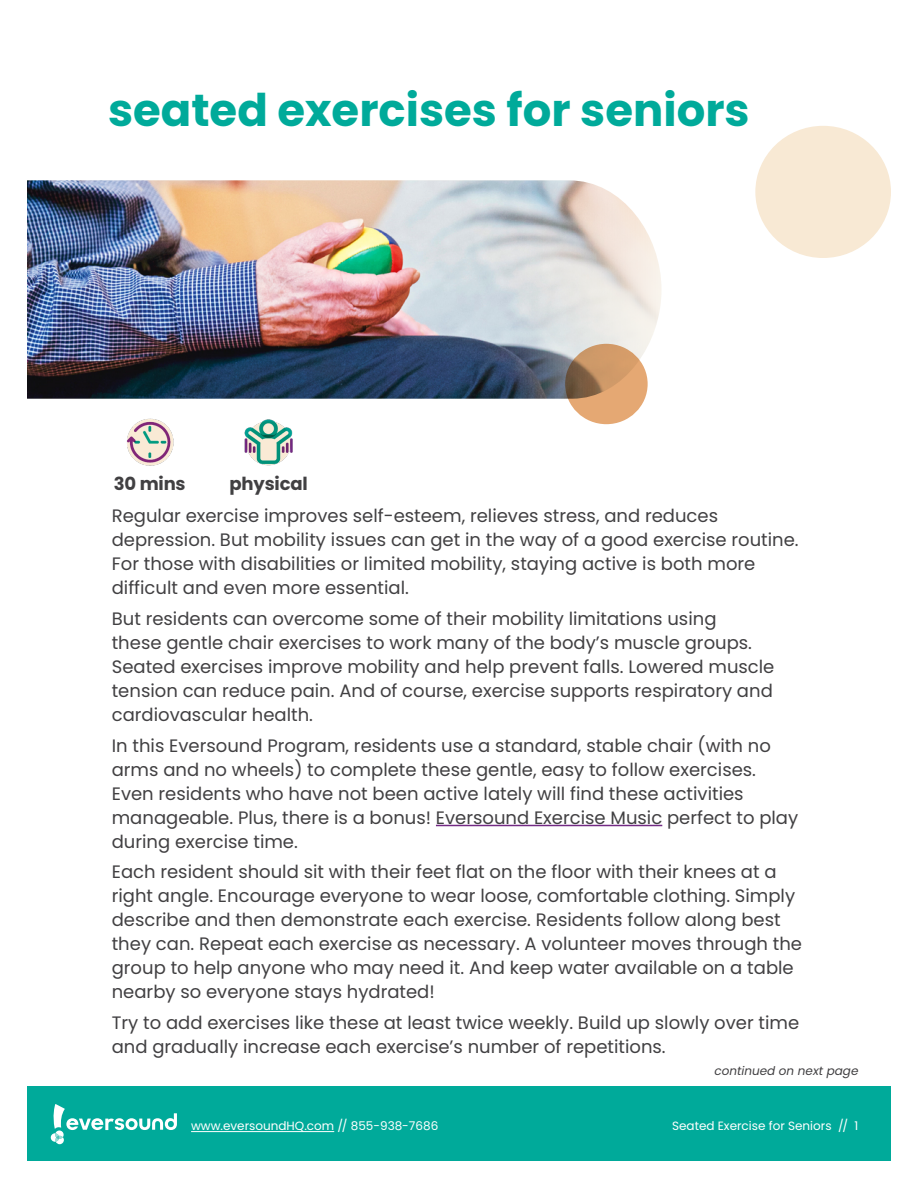
<style>
.page{position:relative;width:918px;height:1188px;background:#fff}
.page>*{position:absolute;margin:0;border:0;box-sizing:border-box;transform-origin:0 0}
.t1{font:700 45px "Poppins";color:#00aa9a}
.t2{font:18px/24px "Poppins";color:#414042}
.t3{font:700 18px "Poppins";letter-spacing:-.01em;color:#414042}
.t4{font:12px "Poppins";color:#fff}
.t5{font:italic 12px "Poppins";color:#414042}
</style>
<div class="page">
<div style="left:27px;top:1086px;width:864px;height:75px;background:#00aa9a"></div>
<hr style="left:191px;top:1131px;width:143px;height:1px;background:#fff">
<svg style="left:51px;top:1104px;width:126px;height:40px"></svg>
<img style="left:27px;top:180px;width:634px;height:219px">
<hr style="left:436px;top:825px;width:226px;height:1px;background:#732a84">
<svg style="left:565px;top:344px;width:83px;height:80px;background:#c99566"></svg>
<div style="left:755px;top:126px;width:136px;height:132px;background:#f8e9d4;border-radius:50%"></div>
<img style="left:126px;top:418px;width:48px;height:48px">
<img style="left:244px;top:419px;width:49px;height:47px">
<h1 class="t1" style="left:108px;top:84px;width:643px">seated exercises for seniors</h1>
<p class="t3" style="left:114px;top:474px;width:73px">30 mins</p>
<p class="t3" style="left:230px;top:473px;width:80px">physical</p>
<p class="t2" style="left:112px;top:504px;width:688px">Regular exercise improves self-esteem, relieves stress, and reduces depression. But mobility issues can get in the way of a good exercise routine.<br>For those with disabilities or limited mobility, staying active is both more difficult and even more essential.</p>
<p class="t2" style="left:112px;top:607px;width:664px">But residents can overcome some of their mobility limitations using<br>these gentle chair exercises to work many of the body’s muscle groups.<br>Seated exercises improve mobility and help prevent falls. Lowered muscle tension can reduce pain. And of course, exercise supports respiratory and cardiovascular health.</p>
<p class="t2" style="left:112px;top:733px;width:688px">In this Eversound Program, residents use a standard, stable chair (with no arms and no wheels) to complete these gentle, easy to follow exercises.<br>Even residents who have not been active lately will find these activities manageable. Plus, there is a bonus! Eversound Exercise Music perfect to play during exercise time.</p>
<p class="t2" style="left:112px;top:860px;width:692px">Each resident should sit with their feet flat on the floor with their knees at a right angle. Encourage everyone to wear loose, comfortable clothing. Simply describe and then demonstrate each exercise. Residents follow along best they can. Repeat each exercise as necessary. A volunteer moves through the group to help anyone who may need it. And keep water available on a table nearby so everyone stays hydrated!</p>
<p class="t2" style="left:112px;top:1011px;width:689px">Try to add exercises like these at least twice weekly. Build up slowly over time and gradually increase each exercise’s number of repetitions.</p>
<p class="t5" style="left:715px;top:1063px;width:145px">continued on next page</p>
<p class="t4" style="left:191px;top:1119px;width:249px">www.eversoundHQ.com // 855-938-7686</p>
<p class="t4" style="left:672px;top:1119px;width:188px">Seated Exercise for Seniors // 1</p>
</div>
